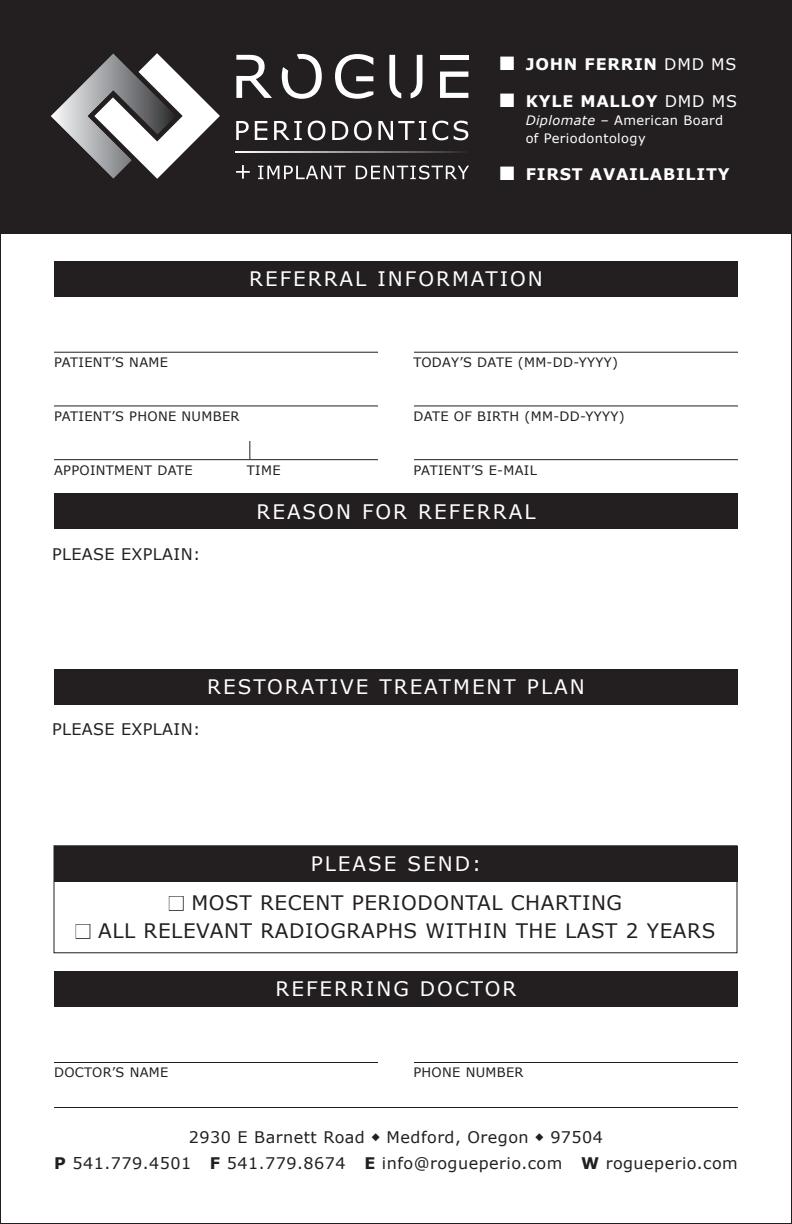
<style>
.page{position:relative;width:792px;height:1224px;background:#fff}
.page>*{position:absolute;margin:0;border:0;box-sizing:border-box;transform-origin:0 0}
.t1{font:20px "Verdana";letter-spacing:.1em;color:#fff}
.t2{font:20px "Verdana";letter-spacing:.03em;color:#231f20}
.t3{font:16px/26px "Verdana";letter-spacing:.03em;color:#231f20;text-align:center}
.t4{font:700 16px "Verdana";letter-spacing:.05em;color:#fff}
.t5{font:13px "Verdana";letter-spacing:.025em;color:#231f20}
.t6{font:13px/18px "Verdana";letter-spacing:.03em;color:#fff}
.s1{color:#231f20}
.s2{font-weight:400}
.s3{font-style:italic}
.s4{font-weight:700}
</style>
<div class="page">
<div style="left:0;top:0;width:792px;height:234px;background:#231f20"></div>
<div style="left:54px;top:261px;width:684px;height:36px;background:#231f20"></div>
<div style="left:54px;top:493px;width:684px;height:36px;background:#231f20"></div>
<div style="left:54px;top:669px;width:684px;height:36px;background:#231f20"></div>
<div style="left:54px;top:846px;width:684px;height:36px;background:#231f20"></div>
<div style="left:54px;top:971px;width:684px;height:36px;background:#231f20"></div>
<hr style="left:236px;top:151px;width:233px;height:2px;background:#fff">
<svg style="left:236px;top:121px;width:13px;height:19px"></svg>
<svg style="left:255px;top:121px;width:12px;height:19px"></svg>
<svg style="left:274px;top:121px;width:28px;height:19px"></svg>
<svg style="left:308px;top:121px;width:17px;height:19px"></svg>
<svg style="left:332px;top:121px;width:16px;height:19px"></svg>
<svg style="left:354px;top:121px;width:18px;height:19px"></svg>
<svg style="left:378px;top:121px;width:48px;height:19px"></svg>
<svg style="left:432px;top:121px;width:16px;height:19px"></svg>
<svg style="left:454px;top:121px;width:14px;height:19px"></svg>
<svg style="left:236px;top:55px;width:36px;height:43px"></svg>
<svg style="left:282px;top:54px;width:40px;height:45px"></svg>
<svg style="left:335px;top:54px;width:38px;height:45px"></svg>
<svg style="left:389px;top:55px;width:12px;height:43px"></svg>
<svg style="left:411px;top:55px;width:11px;height:43px"></svg>
<div style="left:440px;top:55px;width:28px;height:5px;background:#fff"></div>
<svg style="left:440px;top:71px;width:28px;height:27px"></svg>
<svg style="left:236px;top:165px;width:14px;height:14px"></svg>
<svg style="left:258px;top:166px;width:88px;height:13px"></svg>
<svg style="left:356px;top:165px;width:113px;height:14px"></svg>
<svg style="left:51px;top:53px;width:169px;height:126px"></svg>
<div style="left:54px;top:845px;width:684px;height:108px;border:1px solid #231f20"></div>
<hr style="left:54px;top:1107px;width:684px;height:1px;background:#231f20">
<hr style="left:54px;top:352px;width:324px;height:1px;background:#231f20">
<hr style="left:54px;top:405px;width:324px;height:1px;background:#231f20">
<hr style="left:54px;top:459px;width:324px;height:1px;background:#231f20">
<hr style="left:414px;top:352px;width:324px;height:1px;background:#231f20">
<hr style="left:414px;top:405px;width:324px;height:1px;background:#231f20">
<hr style="left:414px;top:459px;width:324px;height:1px;background:#231f20">
<hr style="left:54px;top:1062px;width:324px;height:1px;background:#231f20">
<hr style="left:414px;top:1062px;width:324px;height:1px;background:#231f20">
<svg style="left:249px;top:441px;width:1px;height:18px"></svg>
<p class="t4" style="left:500px;top:55px;width:238px"><span class="s1">■</span> JOHN FERRIN <span class="s2">DMD MS</span></p>
<p class="t4" style="left:500px;top:92px;width:239px"><span class="s1">■</span> KYLE MALLOY <span class="s2">DMD MS</span></p>
<p class="t6" style="left:526px;top:112px;width:199px"><span class="s3">Diplomate –</span> American Board of Periodontology</p>
<p class="t4" style="left:500px;top:165px;width:231px"><span class="s1">■</span> FIRST AVAILABILITY</p>
<h1 class="t1" style="left:249px;top:271px;width:295px">REFERRAL INFORMATION</h1>
<p class="t5" style="left:54px;top:357px;width:116px">PATIENT’S NAME</p>
<p class="t5" style="left:54px;top:411px;width:187px">PATIENT’S PHONE NUMBER</p>
<p class="t5" style="left:413px;top:357px;width:206px">TODAY’S DATE (MM-DD-YYYY)</p>
<p class="t5" style="left:413px;top:411px;width:213px">DATE OF BIRTH (MM-DD-YYYY)</p>
<p class="t5" style="left:54px;top:465px;width:140px">APPOINTMENT DATE</p>
<p class="t5" style="left:247px;top:465px;width:35px">TIME</p>
<p class="t5" style="left:413px;top:465px;width:125px">PATIENT’S E-MAIL</p>
<p class="t3" style="left:52px;top:542px;width:150px">PLEASE EXPLAIN:</p>
<h1 class="t1" style="left:256px;top:503px;width:281px">REASON FOR REFERRAL</h1>
<h1 class="t1" style="left:207px;top:679px;width:379px">RESTORATIVE TREATMENT PLAN</h1>
<p class="t3" style="left:52px;top:718px;width:150px">PLEASE EXPLAIN:</p>
<h1 class="t1" style="left:311px;top:856px;width:172px">PLEASE SEND:</h1>
<h1 class="t2" style="left:169px;top:895px;width:455px">■ MOST RECENT PERIODONTAL CHARTING</h1>
<h1 class="t2" style="left:76px;top:923px;width:641px">■ ALL RELEVANT RADIOGRAPHS WITHIN THE LAST 2 YEARS</h1>
<h1 class="t1" style="left:275px;top:981px;width:242px">REFERRING DOCTOR</h1>
<p class="t5" style="left:54px;top:1067px;width:116px">DOCTOR’S NAME</p>
<p class="t5" style="left:413px;top:1067px;width:112px">PHONE NUMBER</p>
<p class="t3" style="left:54px;top:1126px;width:685px">2930 E Barnett Road ◆ Medford, Oregon ◆ 97504<br><span class="s4">P</span> 541.779.4501 <span class="s4">F</span> 541.779.8674 <span class="s4">E</span> info@rogueperio.com <span class="s4">W</span> rogueperio.com</p>
</div>
